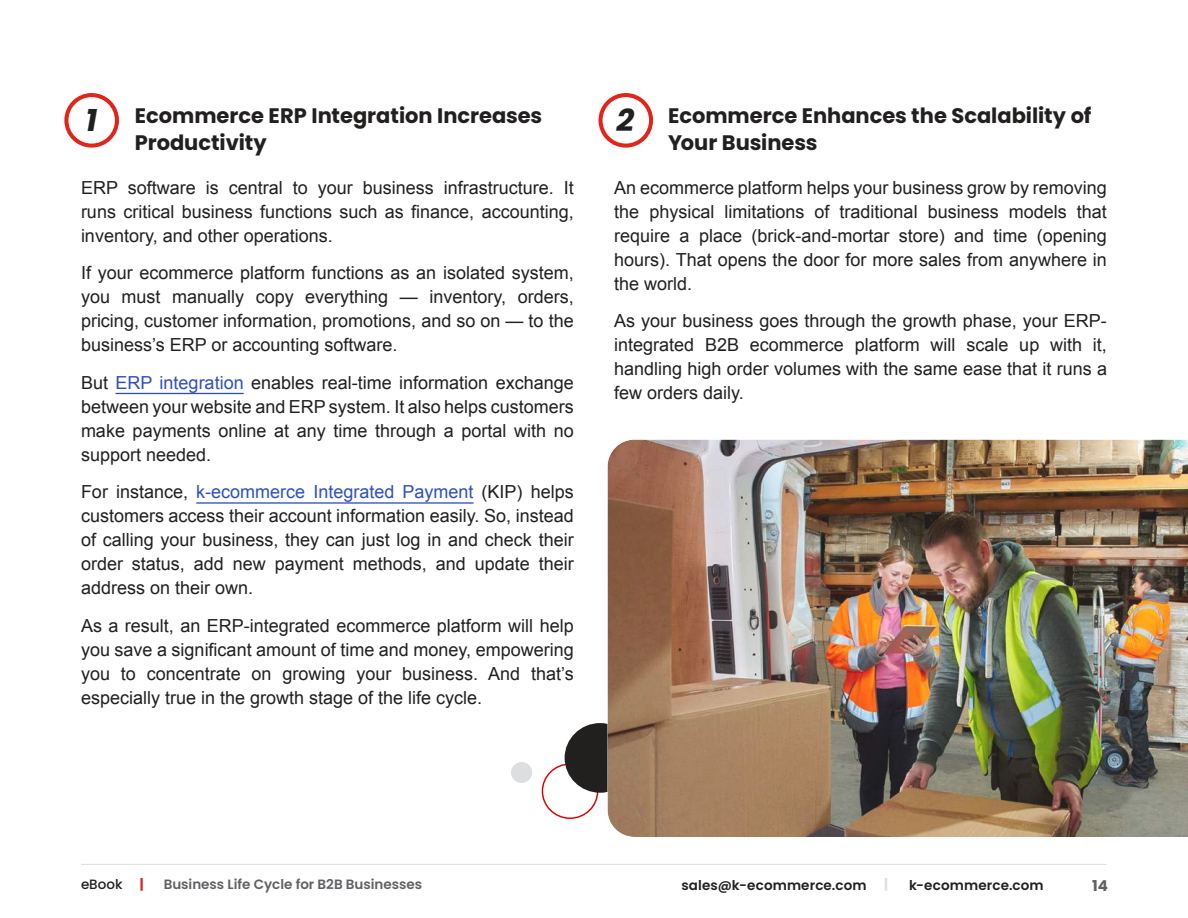
<style>
.page{position:relative;width:1188px;height:918px;background:#fff}
.page>*{position:absolute;margin:0;border:0;box-sizing:border-box;transform-origin:0 0}
.t1{font:italic 700 31.05px "Poppins";color:#221f1f}
.t2{font:700 21px/27px "Poppins";color:#221f1f}
.t3{font:18px/24px "Arial";color:#221f1f;text-align:justify}
.t4{font:700 15px "Poppins";color:#606164}
.t5{font:600 13.5px "Poppins";letter-spacing:.01em;color:#221f1f}
.t6{font:600 13.5px "Poppins";color:#606164}
.t7{font:500 13.5px "Poppins";color:#221f1f}
.t8{font:700 13.5px "Poppins";color:#e1251b}
.t9{font:700 13.5px "Poppins";color:#dddee0}
.s1{color:#2f4fbe}
</style>
<div class="page">
<hr style="left:81px;top:864px;width:1026px;height:1px;background:#dddee0">
<div style="left:542px;top:763px;width:56px;height:56px;border:2px solid #df0600;border-radius:50%"></div>
<div style="left:565px;top:723px;width:71px;height:70px;background:#221f1f;border-radius:50%"></div>
<div style="left:511px;top:762px;width:21px;height:21px;background:#dddee0;border-radius:50%"></div>
<hr style="left:115px;top:393px;width:129px;height:1px;background:#2f4fbe">
<hr style="left:196px;top:502px;width:278px;height:2px;background:#2f4fbe">
<img style="left:608px;top:440px;width:580px;height:397px">
<div style="left:64px;top:93px;width:55px;height:55px;border:4px solid #e1251b;border-radius:50%"></div>
<div style="left:599px;top:93px;width:54px;height:55px;border:4px solid #e1251b;border-radius:50%"></div>
<p class="t2" style="left:135px;top:102px;width:409px">Ecommerce ERP Integration Increases<br>Productivity</p>
<p class="t3" style="left:81px;top:176px;width:494px">ERP software is central to your business infrastructure. It runs critical business functions such as 昀椀nance, accounting, inventory, and other operations.</p>
<p class="t3" style="left:81px;top:261px;width:494px">If your ecommerce platform functions as an isolated system, you must manually copy everything — inventory, orders, pricing, customer information, promotions, and so on — to the business’s ERP or accounting software.</p>
<p class="t3" style="left:81px;top:372px;width:494px">But <span class="s1">ERP integration</span> enables real-time information exchange between your website and ERP system. It also helps customers make payments online at any time through a portal with no support needed.</p>
<p class="t3" style="left:81px;top:480px;width:494px">For instance, <span class="s1">k-ecommerce Integrated Payment</span> (KIP) helps customers access their account information easily. So, instead of calling your business, they can just log in and check their order status, add new payment methods, and update their address on their own.</p>
<p class="t3" style="left:81px;top:614px;width:494px">As a result, an ERP-integrated ecommerce platform will help you save a signi昀椀cant amount of time and money, empowering you to concentrate on growing your business. And that’s especially true in the growth stage of the life cycle.</p>
<p class="t2" style="left:668px;top:102px;width:425px">Ecommerce Enhances the Scalability of<br>Your Business</p>
<p class="t3" style="left:614px;top:176px;width:494px">An ecommerce platform helps your business grow by removing the physical limitations of traditional business models that require a place (brick-and-mortar store) and time (opening hours). That opens the door for more sales from anywhere in the world.</p>
<p class="t3" style="left:614px;top:309px;width:494px">As your business goes through the growth phase, your ERP&shy;integrated B2B ecommerce platform will scale up with it, handling high order volumes with the same ease that it runs a few orders daily.</p>
<h1 class="t1" style="left:86px;top:102px;width:13px">1</h1>
<h1 class="t1" style="left:617px;top:102px;width:19px">2</h1>
<p class="t7" style="left:81px;top:877px;width:43px">eBook</p>
<p class="t8" style="left:140px;top:878px;width:5px">|</p>
<p class="t6" style="left:164px;top:879px;width:260px">Business Life Cycle for B2B Businesses</p>
<p class="t5" style="left:681px;top:879px;width:187px">sales@k-ecommerce.com</p>
<p class="t9" style="left:884px;top:878px;width:5px">|</p>
<p class="t5" style="left:909px;top:879px;width:136px">k-ecommerce.com</p>
<p class="t4" style="left:1092px;top:877px;width:17px">14</p>
</div>
